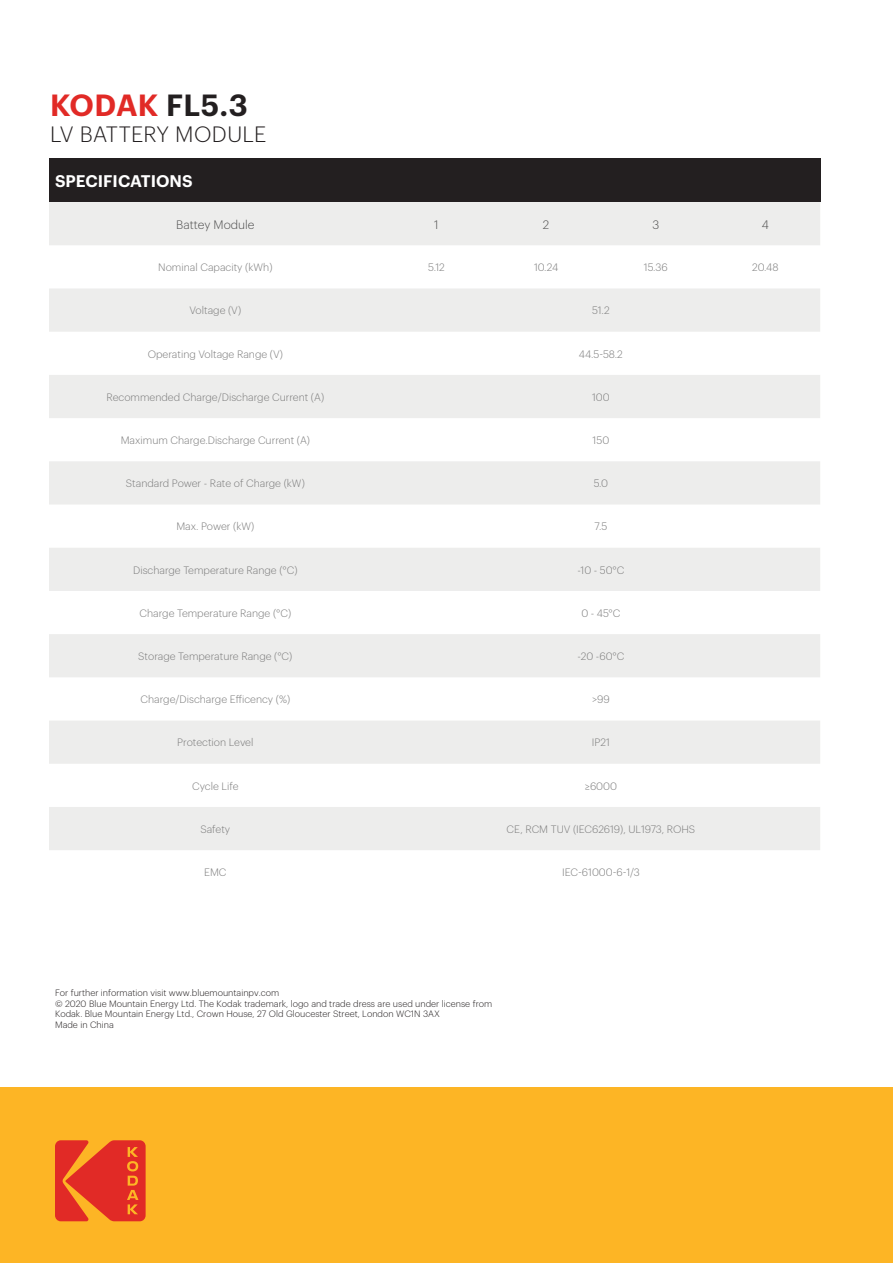
<style>
.page{position:relative;width:893px;height:1263px;background:#fff}
.page>*{position:absolute;margin:0;border:0;box-sizing:border-box;transform-origin:0 0}
.t1{font:600 30px "Graphik";letter-spacing:.005em;color:#e12a26}
.t2{font:300 21.75px "Graphik";letter-spacing:.01em;color:#231f20}
.t3{font:600 16.5px "Graphik";color:#fff}
.t4{font:300 12px "Graphik";color:#4f4f4f}
.t5{font:300 10.5px "Graphik";color:#7b7b7b}
.copyright{font:300 9px/10.8px "Graphik";color:#231f20}
.s1{color:#231f20}
</style>
<div class="page">
<div style="left:0;top:1087px;width:893px;height:176px;background:#fdb525"></div>
<svg style="left:55px;top:1140px;width:91px;height:81px"></svg>
<div style="left:49px;top:159px;width:771px;height:43px;background:#231f20"></div>
<svg style="left:49px;top:202px;width:771px;height:648px;fill:#ededec"></svg>
<p class="t1" style="left:50px;top:82px;width:199px">KODAK <span class="s1">FL5.3</span></p>
<p class="t2" style="left:50px;top:118px;width:218px">LV BATTERY MODULE</p>
<p class="t3" style="left:55px;top:169px;width:139px">SPECIFICATIONS</p>
<p class="t4" style="left:176px;top:215px;width:80px">Battey Module</p>
<p class="t4" style="left:434px;top:215px;width:6px">1</p>
<p class="t4" style="left:543px;top:215px;width:8px">2</p>
<p class="t4" style="left:652px;top:215px;width:8px">3</p>
<p class="t4" style="left:762px;top:215px;width:9px">4</p>
<p class="t5" style="left:158px;top:260px;width:116px">Nominal Capacity (kWh)</p>
<p class="t5" style="left:428px;top:260px;width:18px">5.12</p>
<p class="t5" style="left:534px;top:260px;width:26px">10.24</p>
<p class="t5" style="left:644px;top:260px;width:25px">15.36</p>
<p class="t5" style="left:752px;top:260px;width:28px">20.48</p>
<p class="t5" style="left:190px;top:303px;width:53px">Voltage (V)</p>
<p class="t5" style="left:592px;top:303px;width:19px">51.2</p>
<p class="t5" style="left:148px;top:346px;width:137px">Operating Voltage Range (V)</p>
<p class="t5" style="left:579px;top:346px;width:45px">44.5-58.2</p>
<p class="t5" style="left:107px;top:389px;width:219px">Recommended Charge/Discharge Current (A)</p>
<p class="t5" style="left:592px;top:389px;width:19px">100</p>
<p class="t5" style="left:121px;top:433px;width:191px">Maximum Charge.Discharge Current (A)</p>
<p class="t5" style="left:593px;top:433px;width:18px">150</p>
<p class="t5" style="left:126px;top:476px;width:180px">Standard Power - Rate of Charge (kW)</p>
<p class="t5" style="left:594px;top:476px;width:16px">5.0</p>
<p class="t5" style="left:176px;top:519px;width:79px">Max. Power (kW)</p>
<p class="t5" style="left:595px;top:519px;width:14px">7.5</p>
<p class="t5" style="left:133px;top:562px;width:166px">Discharge Temperature Range (°C)</p>
<p class="t5" style="left:577px;top:562px;width:49px">-10 - 50°C</p>
<p class="t5" style="left:140px;top:605px;width:153px">Charge Temperature Range (°C)</p>
<p class="t5" style="left:581px;top:605px;width:41px">0 - 45°C</p>
<p class="t5" style="left:138px;top:649px;width:156px">Storage Temperature Range (°C)</p>
<p class="t5" style="left:578px;top:649px;width:48px">-20 -60°C</p>
<p class="t5" style="left:141px;top:692px;width:151px">Charge/Discharge Efficency (%)</p>
<p class="t5" style="left:592px;top:692px;width:19px">&gt;99</p>
<p class="t5" style="left:177px;top:735px;width:78px">Protection Level</p>
<p class="t5" style="left:592px;top:735px;width:20px">IP21</p>
<p class="t5" style="left:192px;top:778px;width:48px">Cycle Life</p>
<p class="t5" style="left:585px;top:778px;width:34px">≥6000</p>
<p class="t5" style="left:200px;top:821px;width:31px">Safety</p>
<p class="t5" style="left:507px;top:821px;width:190px">CE, RCM TUV (IEC62619), UL1973, ROHS</p>
<p class="t5" style="left:204px;top:865px;width:24px">EMC</p>
<p class="t5" style="left:562px;top:865px;width:79px">IEC-61000-6-1/3</p>
<p class="copyright" style="left:55px;top:986px;width:439px">For further information visit www.bluemountainpv.com<br>© 2020 Blue Mountain Energy Ltd. The Kodak trademark, logo and trade dress are used under license from Kodak. Blue Mountain Energy Ltd., Crown House, 27 Old Gloucester Street, London WC1N 3AX<br>Made in China</p>
</div>
